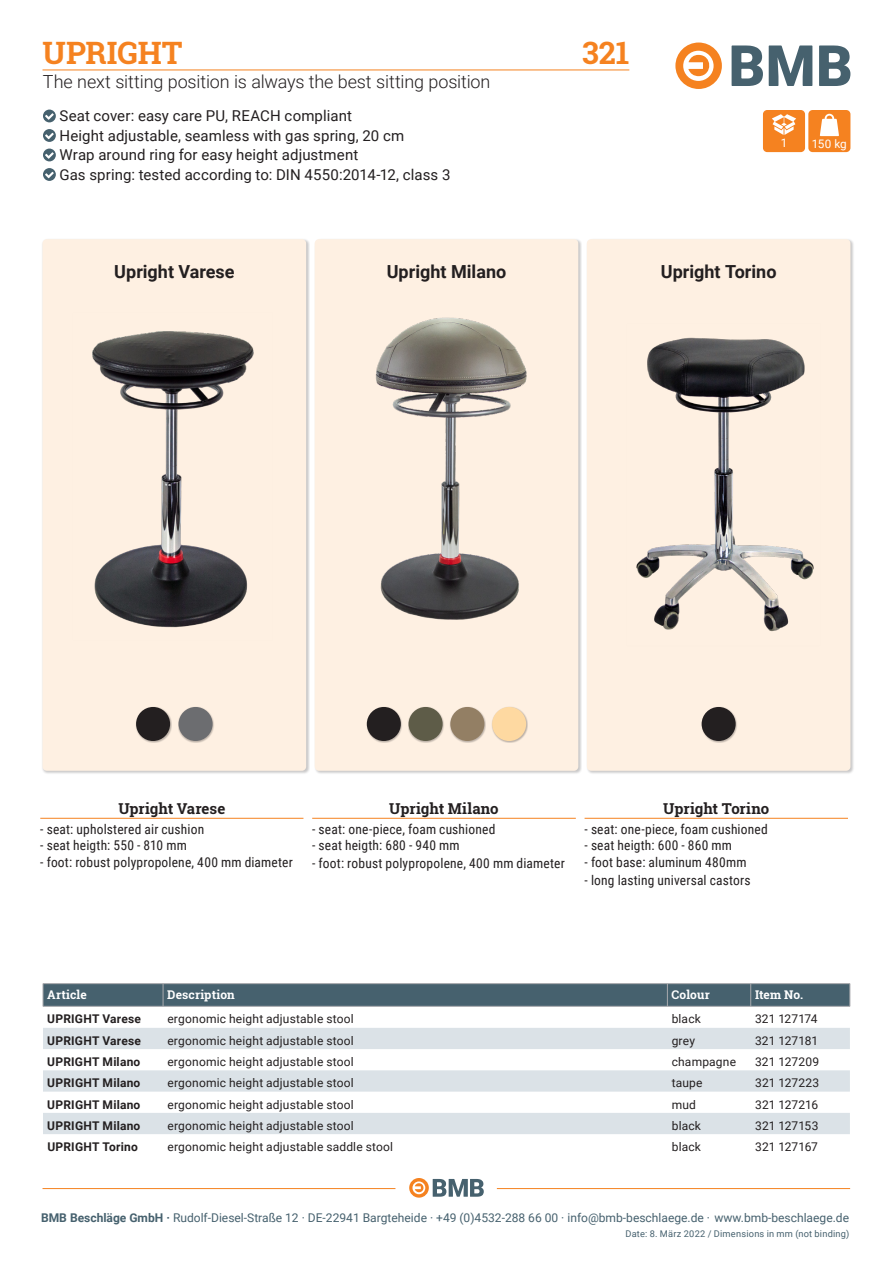
<style>
.page{position:relative;width:893px;height:1263px;background:#fff}
.page>*{position:absolute;margin:0;border:0;box-sizing:border-box;transform-origin:0 0}
.t1{font:700 30.9px "Roboto Slab";color:#f58220}
.t2{font:300 18px "Roboto";letter-spacing:-.01em;color:#231f20}
.t3{font:700 18px "Roboto";color:#231f20}
.t4{font:15px/19.5px "Roboto";letter-spacing:.005em;color:#231f20}
.t5{font:700 15px "Roboto Slab";letter-spacing:-.005em;color:#231f20}
.t6{font:13.5px "Roboto Condensed";letter-spacing:.015em;color:#231f20}
.t7{font:12px "Roboto";letter-spacing:.015em;color:#231f20}
.t8{font:12px "Roboto";color:#46616e}
.t9{font:700 12px "Roboto";letter-spacing:.02em;color:#231f20}
.t10{font:700 12px "Roboto Slab";letter-spacing:.01em;color:#fff}
.t11{font:11.7px "Roboto";color:#fff}
.t12{font:9.3px "Roboto";letter-spacing:.025em;color:#46616e}
.s1{font-weight:700}
</style>
<div class="page">
<hr style="left:43px;top:70px;width:586px;height:1px;background:#f58220">
<svg style="left:732px;top:45px;width:80px;height:41px"></svg>
<svg style="left:819px;top:45px;width:31px;height:41px"></svg>
<svg style="left:675px;top:43px;width:47px;height:46px"></svg>
<hr style="left:43px;top:1188px;width:352px;height:1px;background:#f58220">
<hr style="left:497px;top:1188px;width:353px;height:1px;background:#f58220">
<svg style="left:409px;top:1178px;width:75px;height:19px"></svg>
<div style="left:314px;top:238px;width:268px;height:536px;background:#231f20;opacity:.25"></div>
<div style="left:315px;top:239px;width:263px;height:532px;background:#fef0e2;border-radius:4px"></div>
<img style="left:375px;top:317px;width:152px;height:303px">
<div style="left:586px;top:238px;width:268px;height:536px;background:#231f20;opacity:.25"></div>
<div style="left:587px;top:239px;width:263px;height:532px;background:#fef0e2;border-radius:4px"></div>
<img style="left:636px;top:337px;width:178px;height:295px">
<div style="left:42px;top:238px;width:268px;height:536px;background:#231f20;opacity:.25"></div>
<div style="left:43px;top:239px;width:263px;height:532px;background:#fef0e2;border-radius:4px"></div>
<img style="left:92px;top:331px;width:162px;height:297px">
<div style="left:808px;top:110px;width:42px;height:42px;background:#f58220;border-radius:4px"></div>
<svg style="left:820px;top:114px;width:19px;height:22px"></svg>
<div style="left:701px;top:706px;width:36px;height:37px;background:#231f20;opacity:.3"></div>
<div style="left:702px;top:707px;width:34px;height:34px;background:#231f20;border-radius:50%"></div>
<div style="left:366px;top:706px;width:37px;height:37px;background:#231f20;opacity:.3"></div>
<div style="left:367px;top:707px;width:34px;height:34px;background:#231f20;border-radius:50%"></div>
<div style="left:491px;top:706px;width:37px;height:37px;background:#231f20;opacity:.3"></div>
<div style="left:492px;top:707px;width:34px;height:34px;background:#fed9a1;border-radius:50%"></div>
<div style="left:408px;top:706px;width:36px;height:37px;background:#231f20;opacity:.3"></div>
<div style="left:409px;top:707px;width:34px;height:34px;background:#5e5c48;border-radius:50%"></div>
<div style="left:450px;top:706px;width:36px;height:37px;background:#231f20;opacity:.3"></div>
<div style="left:450px;top:707px;width:34px;height:34px;background:#937f64;border-radius:50%"></div>
<div style="left:763px;top:110px;width:42px;height:42px;background:#f58220;border-radius:4px"></div>
<svg style="left:772px;top:114px;width:24px;height:21px"></svg>
<div style="left:178px;top:706px;width:36px;height:37px;background:#231f20;opacity:.3"></div>
<div style="left:179px;top:707px;width:34px;height:34px;background:#6c6d70;border-radius:50%"></div>
<div style="left:135px;top:706px;width:37px;height:37px;background:#231f20;opacity:.3"></div>
<div style="left:136px;top:707px;width:34px;height:34px;background:#231f20;border-radius:50%"></div>
<hr style="left:585px;top:818px;width:263px;height:1px;background:#f58220">
<hr style="left:312px;top:818px;width:264px;height:1px;background:#f58220">
<svg style="left:43px;top:1028px;width:807px;height:106px;fill:#dbe2e7"></svg>
<hr style="left:43px;top:983px;width:120px;height:1px;background:#a8a9ad">
<hr style="left:163px;top:983px;width:504px;height:1px;background:#a8a9ad">
<hr style="left:667px;top:983px;width:84px;height:1px;background:#a8a9ad">
<hr style="left:751px;top:983px;width:99px;height:1px;background:#a8a9ad">
<svg style="left:43px;top:984px;width:808px;height:22px;background:#48626f"></svg>
<hr style="left:43px;top:1006px;width:120px;height:1px;background:#a8a9ad">
<hr style="left:163px;top:1006px;width:504px;height:1px;background:#a8a9ad">
<hr style="left:667px;top:1006px;width:84px;height:1px;background:#a8a9ad">
<hr style="left:751px;top:1006px;width:99px;height:1px;background:#a8a9ad">
<hr style="left:40px;top:818px;width:263px;height:1px;background:#f58220">
<svg style="left:43px;top:110px;width:13px;height:12px"></svg>
<svg style="left:43px;top:129px;width:13px;height:13px"></svg>
<svg style="left:43px;top:149px;width:13px;height:12px"></svg>
<svg style="left:43px;top:168px;width:13px;height:13px"></svg>
<h1 class="t1" style="left:43px;top:32px;width:142px">UPRIGHT</h1>
<h1 class="t1" style="left:582px;top:32px;width:49px">321</h1>
<h2 class="t2" style="left:43px;top:69px;width:449px">The next sitting position is always the best sitting position</h2>
<p class="t4" style="left:60px;top:106px;width:392px">Seat cover: easy care PU, REACH compliant<br>Height adjustable, seamless with gas spring, 20 cm<br>Wrap around ring for easy height adjustment<br>Gas spring: tested according to: DIN 4550:2014-12, class 3</p>
<p class="t11" style="left:781px;top:135px;width:8px">1</p>
<p class="t11" style="left:812px;top:135px;width:36px">150 kg</p>
<h2 class="t3" style="left:114px;top:258px;width:122px">Upright Varese</h2>
<h2 class="t3" style="left:387px;top:258px;width:121px">Upright Milano</h2>
<h2 class="t3" style="left:661px;top:258px;width:117px">Upright Torino</h2>
<p class="t5" style="left:118px;top:798px;width:109px">Upright Varese</p>
<p class="t6" style="left:40px;top:820px;width:165px">- seat: upholstered air cushion</p>
<p class="t6" style="left:40px;top:836px;width:148px">- seat heigth: 550 - 810 mm</p>
<p class="t6" style="left:40px;top:852px;width:254px">- foot: robust polypropolene, 400 mm diameter</p>
<p class="t5" style="left:389px;top:798px;width:111px">Upright Milano</p>
<p class="t6" style="left:312px;top:820px;width:185px">- seat: one-piece, foam cushioned</p>
<p class="t6" style="left:312px;top:836px;width:149px">- seat heigth: 680 - 940 mm</p>
<p class="t6" style="left:312px;top:854px;width:254px">- foot: robust polypropolene, 400 mm diameter</p>
<p class="t5" style="left:663px;top:798px;width:108px">Upright Torino</p>
<p class="t6" style="left:585px;top:820px;width:185px">- seat: one-piece, foam cushioned</p>
<p class="t6" style="left:585px;top:836px;width:149px">- seat heigth: 600 - 860 mm</p>
<p class="t6" style="left:585px;top:852px;width:164px">- foot base: aluminum 480mm</p>
<p class="t6" style="left:585px;top:870px;width:168px">- long lasting universal castors</p>
<p class="t10" style="left:47px;top:987px;width:41px">Article</p>
<p class="t10" style="left:167px;top:987px;width:69px">Description</p>
<p class="t10" style="left:672px;top:987px;width:40px">Colour</p>
<p class="t10" style="left:755px;top:987px;width:50px">Item No.</p>
<p class="t9" style="left:47px;top:1011px;width:95px">UPRIGHT Varese</p>
<p class="t7" style="left:167px;top:1011px;width:188px">ergonomic height adjustable stool</p>
<p class="t7" style="left:672px;top:1011px;width:31px">black</p>
<p class="t7" style="left:755px;top:1011px;width:64px">321 127174</p>
<p class="t9" style="left:47px;top:1032px;width:95px">UPRIGHT Varese</p>
<p class="t7" style="left:167px;top:1032px;width:188px">ergonomic height adjustable stool</p>
<p class="t7" style="left:672px;top:1032px;width:25px">grey</p>
<p class="t7" style="left:755px;top:1032px;width:65px">321 127181</p>
<p class="t9" style="left:47px;top:1053px;width:95px">UPRIGHT Milano</p>
<p class="t7" style="left:167px;top:1053px;width:188px">ergonomic height adjustable stool</p>
<p class="t7" style="left:672px;top:1053px;width:66px">champagne</p>
<p class="t7" style="left:755px;top:1053px;width:66px">321 127209</p>
<p class="t9" style="left:47px;top:1074px;width:95px">UPRIGHT Milano</p>
<p class="t7" style="left:167px;top:1074px;width:188px">ergonomic height adjustable stool</p>
<p class="t7" style="left:672px;top:1074px;width:32px">taupe</p>
<p class="t7" style="left:755px;top:1074px;width:66px">321 127223</p>
<p class="t9" style="left:47px;top:1096px;width:95px">UPRIGHT Milano</p>
<p class="t7" style="left:167px;top:1096px;width:188px">ergonomic height adjustable stool</p>
<p class="t7" style="left:672px;top:1096px;width:26px">mud</p>
<p class="t7" style="left:755px;top:1096px;width:65px">321 127216</p>
<p class="t9" style="left:47px;top:1117px;width:95px">UPRIGHT Milano</p>
<p class="t7" style="left:167px;top:1117px;width:188px">ergonomic height adjustable stool</p>
<p class="t7" style="left:672px;top:1117px;width:31px">black</p>
<p class="t7" style="left:755px;top:1117px;width:65px">321 127153</p>
<p class="t9" style="left:47px;top:1138px;width:92px">UPRIGHT Torino</p>
<p class="t7" style="left:167px;top:1138px;width:227px">ergonomic height adjustable saddle stool</p>
<p class="t7" style="left:672px;top:1138px;width:31px">black</p>
<p class="t7" style="left:755px;top:1138px;width:64px">321 127167</p>
<p class="t8" style="left:41px;top:1210px;width:809px"><span class="s1">BMB Beschläge GmbH ·</span> Rudolf-Diesel-Straße 12 · DE-22941 Bargteheide · +49 (0)4532-288 66 00 · info@bmb-beschlaege.de · www.bmb-beschlaege.de</p>
<p class="t12" style="left:625px;top:1227px;width:225px">Date: 8. März 2022 / Dimensions in mm (not binding)</p>
</div>
